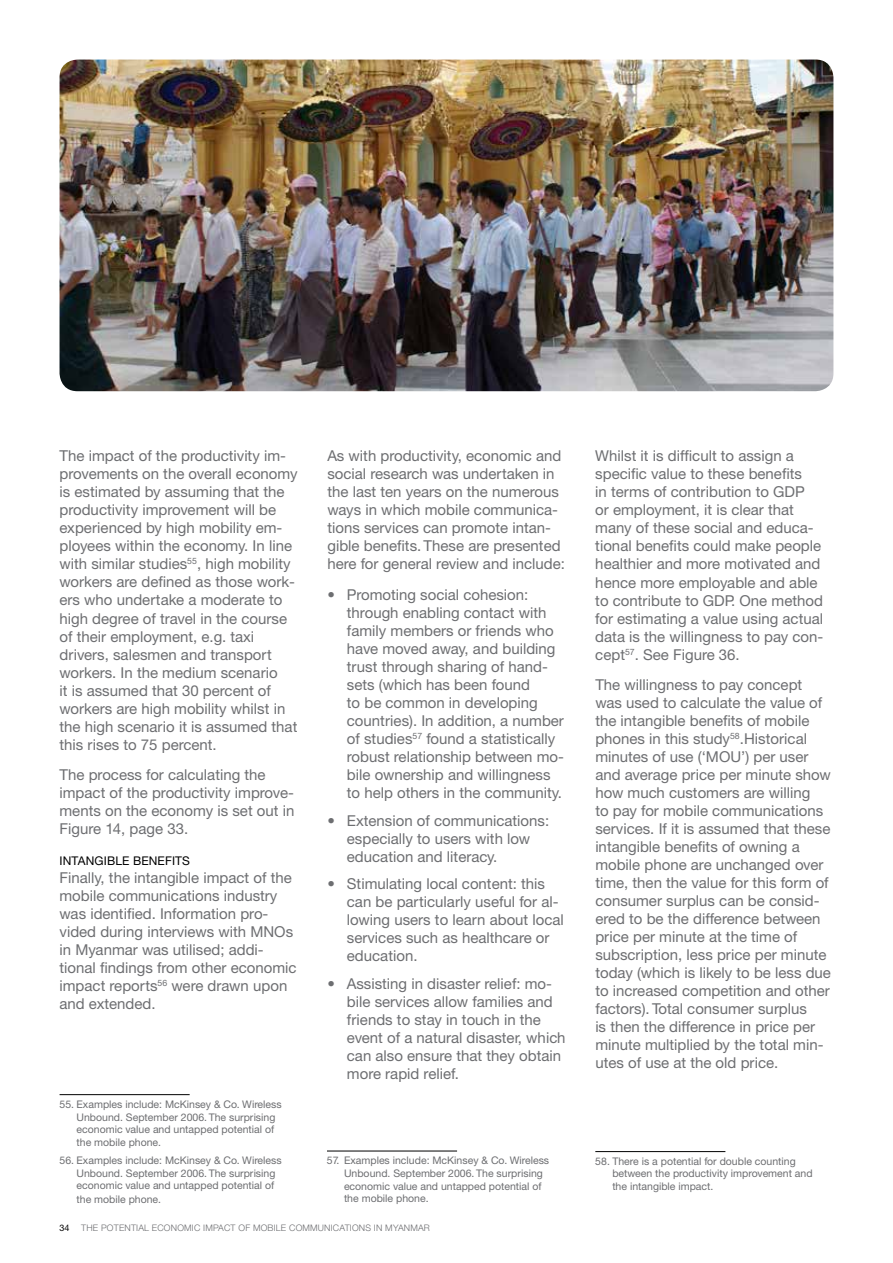
<style>
.page{position:relative;width:893px;height:1263px;background:#fff}
.page>*{position:absolute;margin:0;border:0;box-sizing:border-box;transform-origin:0 0}
.t1{font:15px/18px "Ericsson Sans";color:#6d6e71}
.t2{font:12px "Ericsson Sans";letter-spacing:.01em;color:#000}
.t3{font:10.5px/12.8px "Ericsson Sans";color:#6d6e71}
.t4{font:300 9px "Ericsson Sans";letter-spacing:.02em;color:#6d6e71}
.s1{font-weight:400;color:#000}
</style>
<div class="page">
<hr style="left:60px;top:1094px;width:130px;height:1px;background:#000">
<hr style="left:595px;top:1151px;width:130px;height:1px;background:#000">
<hr style="left:327px;top:1151px;width:130px;height:1px;background:#000">
<img style="left:60px;top:60px;width:773px;height:331px">
<p class="t1" style="left:60px;top:447px;width:240px">The impact of the productivity im&shy;provements on the overall economy is estimated by assuming that the productivity improvement will be experienced by high mobility em&shy;ployees within the economy. In line with similar studies<sup>55</sup>, high mobility workers are defined as those work&shy;ers who undertake a moderate to high degree of travel in the course of their employment, e.g. taxi drivers, salesmen and transport workers. In the medium scenario<br>it is assumed that 30 percent of workers are high mobility whilst in the high scenario it is assumed that this rises to 75 percent.</p>
<p class="t1" style="left:60px;top:766px;width:236px">The process for calculating the impact of the productivity improve&shy;ments on the economy is set out in<br>Figure 14, page 33.</p>
<p class="t2" style="left:60px;top:854px;width:132px">Intangi ble benefits</p>
<p class="t1" style="left:60px;top:869px;width:234px">Finally, the intangible impact of the mobile communications industry was identified. Information pro&shy;vided during interviews with MNO</p>
<p class="t1" style="left:286px;top:923px;width:9px">s</p>
<p class="t1" style="left:60px;top:941px;width:238px">in Myanmar was utilised; addi&shy;tional findings from other economic impact reports<sup>56</sup> were drawn upon and extended.</p>
<p class="t3" style="left:60px;top:1098px;width:224px">55. Examples include: McKinsey &amp; Co. Wireless</p>
<p class="t3" style="left:60px;top:1110px;width:217px">U nbound. September 2006. The surprising</p>
<p class="t3" style="left:77px;top:1123px;width:199px">economic value and untapped potential of</p>
<p class="t3" style="left:77px;top:1136px;width:86px">the mobile phone.</p>
<p class="t3" style="left:60px;top:1154px;width:224px">56. Examples include: McKinsey &amp; Co. Wireless</p>
<p class="t3" style="left:60px;top:1166px;width:217px">U nbound. September 2006. The surprising</p>
<p class="t3" style="left:77px;top:1179px;width:199px">economic value and untapped potential of</p>
<p class="t3" style="left:77px;top:1193px;width:86px">the mobile phone.</p>
<p class="t1" style="left:327px;top:447px;width:239px">As with productivity, economic and social research was undertaken in the last ten years on the numerous ways in which mobile communica&shy;tions services can promote intan&shy;gible benefits. These are presented here for general review and include:</p>
<p class="t1" style="left:347px;top:586px;width:219px;text-indent:-20px">• Promoting social cohesion: through enabling contact with family members or friends who have moved away, and building trust through sharing of hand&shy;sets (which has been found<br>to be common in developing countries). In addition, a number of studies<sup>57</sup> found a statistically robust relationship between mo&shy;bile ownership and willingness to help others in the community.</p>
<p class="t1" style="left:347px;top:812px;width:204px;text-indent:-20px">• Extension of communications: especially to users with low education and literacy.</p>
<p class="t1" style="left:347px;top:875px;width:218px;text-indent:-20px">• Stimulating local content: this can be particularly useful for al&shy;lowing users to learn about local services such as healthcare or education.</p>
<p class="t1" style="left:347px;top:975px;width:220px;text-indent:-20px">• Assisting in disaster relief: mo&shy;bile services allow families and friends to stay in touch in the event of a natural disaster, which can also ensure that they obtain more rapid relief.</p>
<p class="t3" style="left:327px;top:1154px;width:224px">57. Examples include: McKinsey &amp; Co. Wireless</p>
<p class="t3" style="left:327px;top:1167px;width:217px">U nbound. September 2006. The surprising</p>
<p class="t3" style="left:344px;top:1179px;width:199px">economic value and untapped potential of</p>
<p class="t3" style="left:344px;top:1192px;width:86px">the mobile phone.</p>
<p class="t4" style="left:60px;top:1223px;width:372px"><span class="s1">34</span> THE POTENTIAL ECONOMIC IMPACT OF MOBILE COMMUNICATIONS IN MYANMAR</p>
<p class="t1" style="left:595px;top:447px;width:230px">Whilst it is difficult to assign a specific value to these benefits<br>in terms of contribution to GDP<br>or employment, it is clear that many of these social and educa&shy;tional benefits could make people healthier and more motivated and hence more employable and able to contribute to GDP. One method for estimating a value using actual data is the willingness to pay con&shy;cept<sup>57</sup>. See Figure 36.</p>
<p class="t1" style="left:595px;top:676px;width:228px">The willingness to pay concept was used to calculate the value of the intangible benefits of mobile phones in this study<sup>58</sup>.H istorical minutes of use (‘MOU</p>
<p class="t1" style="left:595px;top:748px;width:237px;text-indent:146px">’) per user and average price per minute show how much customers are willing<br>to pay for mobile communications services. If it is assumed that these intangible benefits of owning a mobile phone are unchanged over time, then the value for this form of consumer surplus can be consid&shy;ered to be the difference between price per minute at the time of subscription, less price per minute today (which is likely to be less due to increased competition and other factors). Total consumer surplus<br>is then the difference in price per minute multiplied by the total min&shy;utes of use at the old price.</p>
<p class="t3" style="left:612px;top:1155px;width:202px;text-indent:-17px">58. There is a potential for double counting between the productivity improvement and the intangible impact.</p>
</div>
